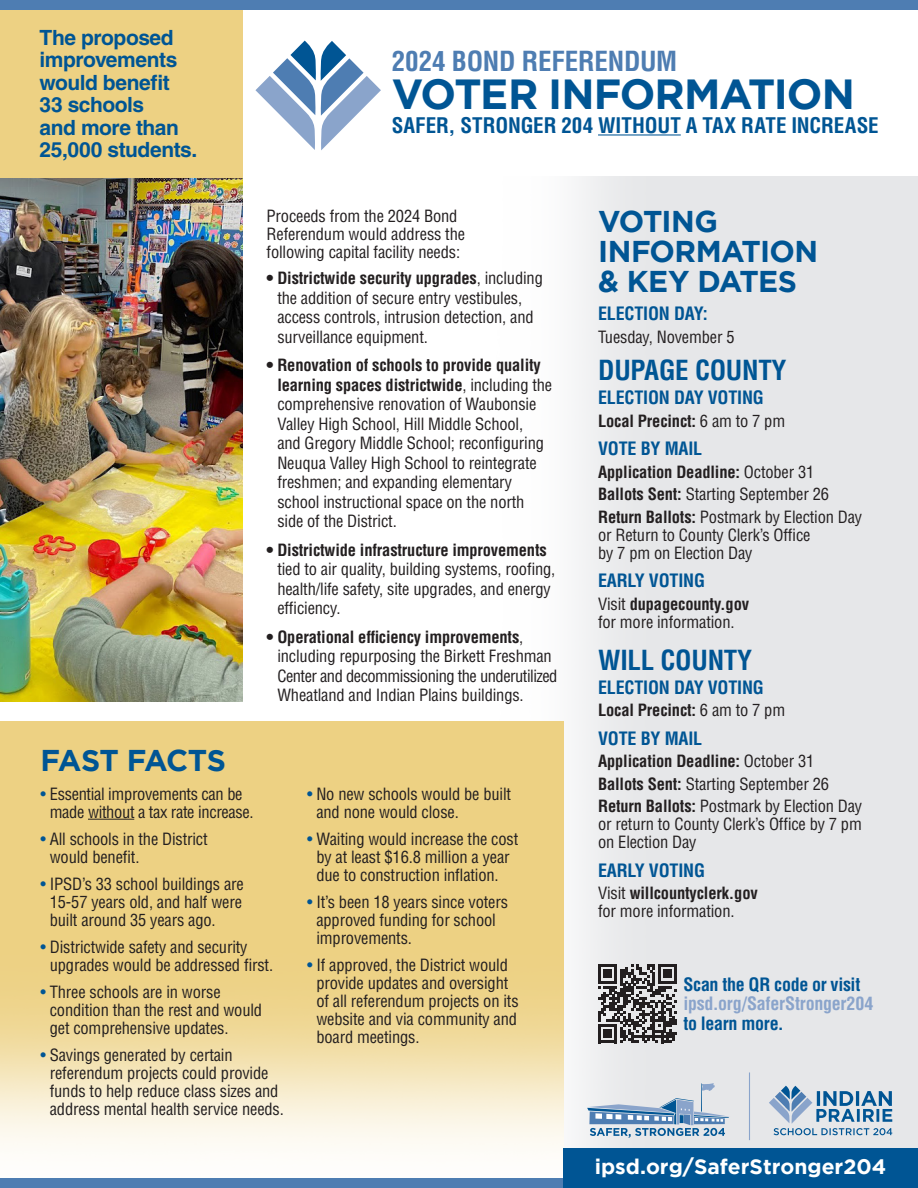
<style>
.page{position:relative;width:918px;height:1188px;background:#fff}
.page>*{position:absolute;margin:0;border:0;box-sizing:border-box;transform-origin:0 0}
.t1{font:700 42px "Gotham";letter-spacing:-.025em;color:#005594}
.Factoid_header{font:700 30px/30px "Gotham";letter-spacing:-.02em;color:#005594}
.Text_header{font:700 condensed 27px "Helvetica LT Std";letter-spacing:-.01em;color:#005594}
.t2{font:700 condensed 27px "Helvetica LT Std";letter-spacing:-.005em;color:#4e7db2}
.t3{font:700 21px/22.5px "Helvetica LT Std";letter-spacing:-.025em;color:#005594}
.t4{font:700 condensed 21px "Helvetica LT Std";color:#005594}
.Large_header{font:700 21px "Gotham";color:#fff}
.Text_header-2{font:700 condensed 18px/19.5px "Helvetica LT Std";letter-spacing:-.01em;color:#005594}
.Main_text{font:condensed 16.5px/18px "Helvetica LT Std";letter-spacing:-.01em;color:#231f20}
.Main_text-2{font:700 condensed 16.5px "Helvetica LT Std";letter-spacing:-.01em;color:#231f20}
.s1{font-weight:700}
.s2{color:#005594}
.s3{font-weight:400}
.s4{color:#8aa4cb}
</style>
<div class="page">
<div style="left:490px;top:177px;width:428px;height:1011px;background:#e6e7e9"></div>
<img style="left:490px;top:176px;width:202px;height:972px">
<div style="left:0;top:721px;width:564px;height:467px;background:#edd183"></div>
<img style="left:0;top:1007px;width:564px;height:171px">
<div style="left:0;top:1178px;width:918px;height:10px;background:#4e7db2"></div>
<div style="left:0;top:0;width:918px;height:10px;background:#4e7db2"></div>
<div style="left:563px;top:1148px;width:355px;height:40px;background:#005594"></div>
<div style="left:0;top:10px;width:243px;height:318px;background:#edd183"></div>
<img style="left:0;top:179px;width:243px;height:523px">
<hr style="left:598px;top:134px;width:83px;height:2px;background:#005594">
<svg style="left:255px;top:41px;width:126px;height:109px"></svg>
<hr style="left:749px;top:1072px;width:1px;height:68px;background:#8aa4cb">
<svg style="left:769px;top:1086px;width:123px;height:49px"></svg>
<svg style="left:587px;top:1083px;width:142px;height:55px"></svg>
<hr style="left:88px;top:819px;width:46px;height:1px;background:#231f20">
<svg style="left:598px;top:964px;width:79px;height:79px"></svg>
<p class="t3" style="left:40px;top:26px;width:159px">The proposed improvements would benefit<br>33 schools<br>and more than<br>25,000 students.</p>
<p class="t2" style="left:392px;top:45px;width:287px">2024 BOND REFERENDUM</p>
<p class="t1" style="left:392px;top:70px;width:465px">VOTER INFORMATION</p>
<p class="t4" style="left:392px;top:112px;width:489px">SAFER, STRONGER 204 WITHOUT A TAX RATE INCREASE</p>
<p class="Main_text" style="left:267px;top:206px;width:200px">Proceeds from the 2024 Bond<br>Referendum would address the following capital facility needs:</p>
<p class="Main_text" style="left:277px;top:269px;width:267px;line-height:19.5px;text-indent:-11px"><span class="s1">• Districtwide security upgrades</span>, including the addition of secure entry vestibules, access controls, intrusion detection, and surveillance equipment.</p>
<p class="Main_text" style="left:277px;top:356px;width:276px;line-height:19.5px;text-indent:-11px"><span class="s1">• Renovation of schools to provide quality learning spaces districtwide</span>, including the comprehensive renovation of Waubonsie Valley High School, Hill Middle School,<br>and Gregory Middle School; reconfiguring Neuqua Valley High School to reintegrate freshmen; and expanding elementary school instructional space on the north side of the District.</p>
<p class="Main_text" style="left:277px;top:540px;width:280px;line-height:19.5px;text-indent:-11px"><span class="s1">• Districtwide infrastructure improvements </span>tied to air quality, building systems, roofing, health/life safety, site upgrades, and energy efficiency.</p>
<p class="Main_text" style="left:277px;top:627px;width:282px;line-height:19.5px;text-indent:-11px"><span class="s1">• Operational efficiency improvements</span>, including repurposing the Birkett Freshman Center and decommissioning the underutilized Wheatland and Indian Plains buildings.</p>
<p class="Factoid_header" style="left:40px;top:745px;width:187px">FAST FACTS</p>
<p class="Main_text" style="left:50px;top:784px;width:205px;text-indent:-9px"><span class="s2">•</span> Essential improvements can be made without a tax rate increase.</p>
<p class="Main_text" style="left:50px;top:829px;width:159px;text-indent:-9px"><span class="s2">•</span> All schools in the District would benefit.</p>
<p class="Main_text" style="left:50px;top:874px;width:196px;text-align:justify;text-indent:-9px"><span class="s2">•</span> IPSD’s 33 school buildings are 15-57 years old, and half were built around 35 years ago.</p>
<p class="Main_text" style="left:50px;top:937px;width:225px;text-indent:-9px"><span class="s2">•</span> Districtwide safety and security upgrades would be addressed first.</p>
<p class="Main_text" style="left:50px;top:982px;width:214px;text-indent:-9px"><span class="s2">•</span> Three schools are in worse condition than the rest and would get comprehensive updates.</p>
<p class="Main_text" style="left:50px;top:1045px;width:236px;text-indent:-9px"><span class="s2">•</span> Savings generated by certain referendum projects could provide funds to help reduce class sizes and address mental health service needs.</p>
<p class="Main_text" style="left:316px;top:784px;width:196px;text-indent:-9px"><span class="s2">•</span> No new schools would be built and none would close.</p>
<p class="Main_text" style="left:316px;top:829px;width:203px;text-indent:-9px"><span class="s2">•</span> Waiting would increase the cost by at least $16.8 million a year due to construction inflation.</p>
<p class="Main_text" style="left:316px;top:892px;width:193px;text-indent:-9px"><span class="s2">•</span> It’s been 18 years since voters approved funding for school improvements.</p>
<p class="Main_text" style="left:316px;top:955px;width:204px;text-indent:-9px"><span class="s2">•</span> If approved, the District would provide updates and oversight of all referendum projects on its website and via community and board meetings.</p>
<p class="Factoid_header" style="left:598px;top:205px;width:222px">VOTING<br>INFORMATION &amp; KEY DATES</p>
<p class="Text_header-2" style="left:598px;top:304px;width:111px">ELECTION DAY:</p>
<p class="Main_text" style="left:598px;top:327px;width:138px">Tuesday, November 5</p>
<p class="Text_header" style="left:598px;top:353px;width:190px">DUPAGE COUNTY</p>
<p class="Text_header-2" style="left:598px;top:388px;width:167px">ELECTION DAY VOTING</p>
<p class="Main_text-2" style="left:598px;top:410px;width:189px">Local Precinct: <span class="s3">6 am to 7 pm</span></p>
<p class="Text_header-2" style="left:598px;top:439px;width:106px">VOTE BY MAIL</p>
<p class="Main_text-2" style="left:598px;top:461px;width:218px">Application Deadline: <span class="s3">October 31</span></p>
<p class="Main_text" style="left:598px;top:485px;width:232px"><span class="s1">Ballots Sent:</span> Starting September 26</p>
<p class="Main_text" style="left:598px;top:507px;width:266px"><span class="s1">Return Ballots:</span> Postmark by Election Day or Return to County Clerk’s Office<br>by 7 pm on Election Day</p>
<p class="Text_header-2" style="left:598px;top:571px;width:108px">EARLY VOTING</p>
<p class="Main_text" style="left:598px;top:594px;width:152px">Visit <span class="s1">dupagecounty.gov </span>for more information.</p>
<p class="Text_header" style="left:598px;top:643px;width:156px">WILL COUNTY</p>
<p class="Text_header-2" style="left:598px;top:677px;width:167px">ELECTION DAY VOTING</p>
<p class="Main_text-2" style="left:598px;top:700px;width:189px">Local Precinct: <span class="s3">6 am to 7 pm</span></p>
<p class="Text_header-2" style="left:598px;top:728px;width:106px">VOTE BY MAIL</p>
<p class="Main_text-2" style="left:598px;top:751px;width:218px">Application Deadline: <span class="s3">October 31</span></p>
<p class="Main_text" style="left:598px;top:774px;width:232px"><span class="s1">Ballots Sent:</span> Starting September 26</p>
<p class="Main_text" style="left:598px;top:797px;width:266px;text-align:justify"><span class="s1">Return Ballots:</span> Postmark by Election Day or return to County Clerk’s Office by 7 pm on Election Day</p>
<p class="Text_header-2" style="left:598px;top:860px;width:108px">EARLY VOTING</p>
<p class="Main_text" style="left:598px;top:884px;width:161px">Visit <span class="s1">willcountyclerk.gov </span>for more information.</p>
<p class="Text_header-2" style="left:683px;top:975px;width:192px">Scan the QR code or visit <span class="s4">ipsd.org/SaferStronger204 </span>to learn more.</p>
<p class="Large_header" style="left:595px;top:1154px;width:293px">ipsd.org/SaferStronger204</p>
</div>
